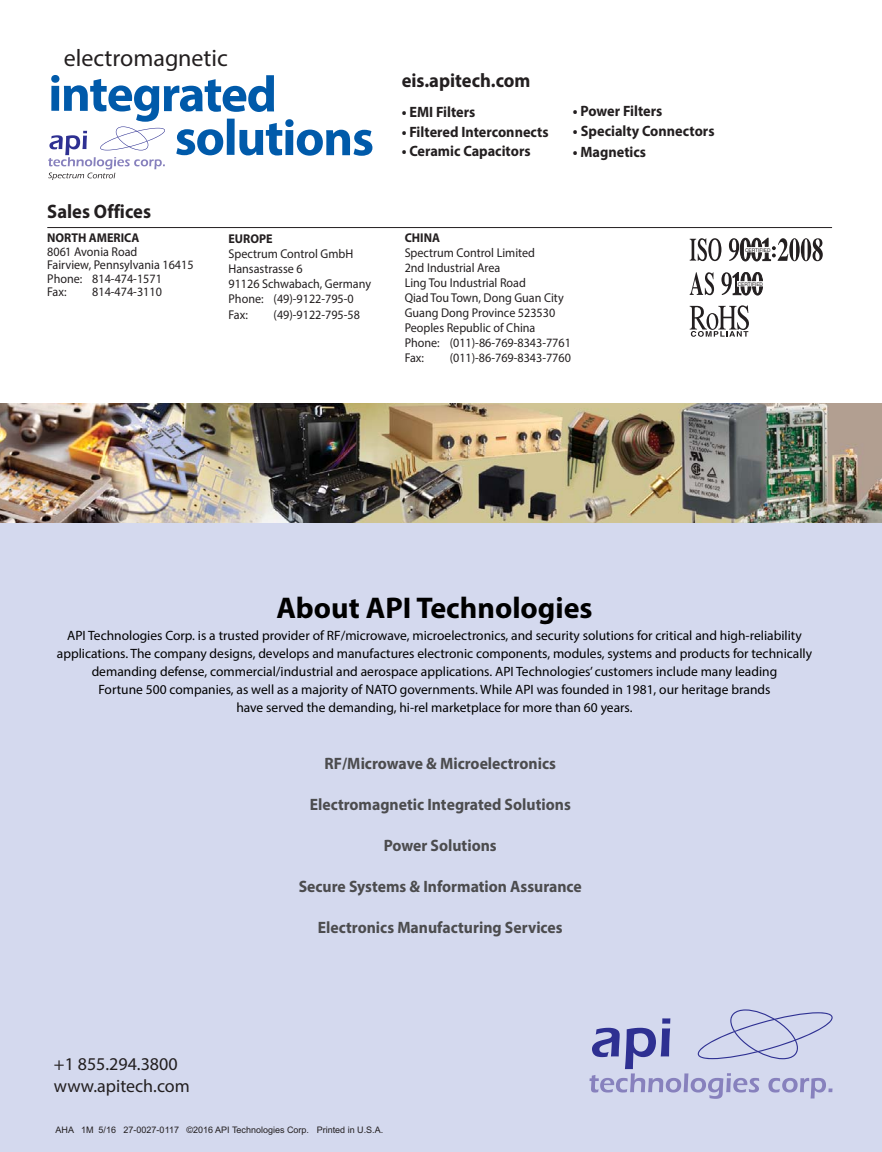
<style>
.page{position:relative;width:882px;height:1152px;background:#fff}
.page>*{position:absolute;margin:0;border:0;box-sizing:border-box;transform-origin:0 0}
.t1{font:700 51px/43.8px "Myriad Pro";letter-spacing:-.03em;color:#005aaa}
.t2{font:700 30px "Myriad Pro";color:#000}
.t3{font:24px "Myriad Pro";color:#231f20}
.t4{font:700 19.5px "Myriad Pro";color:#231f20;scale:.95 1}
.t5{font:18px/21.6px "Myriad Pro";color:#231f20}
.t6{font:700 16.5px "Myriad Pro";color:#4c4c4e;scale:.95 1}
.t7{font:700 15px "Myriad Pro";color:#231f20;scale:.95 1}
.t8{font:13.5px/18px "Myriad Pro";color:#000;text-align:center}
.t9{font:12.75px/15px "Myriad Pro";color:#231f20;scale:.95 1}
.t10{font:700 12.75px "Myriad Pro";color:#231f20;scale:.95 1}
.t11{font:9px "Arial";color:#231f20}
.t12{font:5.1px "Helvetica";color:#231f20;scale:.95 1}
</style>
<div class="page">
<svg style="left:48px;top:126px;width:117px;height:54px"></svg>
<div style="left:0;top:426px;width:881px;height:725px;background:#d4d9ee"></div>
<svg style="left:589px;top:1009px;width:243px;height:89px"></svg>
<svg style="left:689px;top:238px;width:32px;height:23px"></svg>
<svg style="left:728px;top:238px;width:94px;height:23px"></svg>
<svg style="left:721px;top:272px;width:41px;height:23px"></svg>
<svg style="left:689px;top:272px;width:24px;height:23px"></svg>
<svg style="left:689px;top:305px;width:59px;height:32px"></svg>
<hr style="left:47px;top:227px;width:784px;height:1px;background:#231f20">
<img style="left:0;top:403px;width:881px;height:119px">
<h3 class="t3" style="left:64px;top:49px;width:166px">electromagnetic</h3>
<h1 class="t1" style="left:174px;top:77px;width:201px;text-indent:-126px">integrated solutions</h1>
<h3 class="t4" style="left:47px;top:204px;width:111px">Sales Offices</h3>
<p class="t10" style="left:47px;top:233px;width:99px">NORTH AMERICA</p>
<p class="t9" style="left:47px;top:246px;width:155px;line-height:13.5px">8061 Avonia Road<br>Fairview, Pennsylvania 16415<br>Phone: 814-474-1571<br>Fax:</p>
<p class="t9" style="left:92px;top:286px;width:75px">814-474-3110</p>
<p class="t10" style="left:228px;top:234px;width:48px">EUROPE</p>
<p class="t9" style="left:228px;top:248px;width:151px">Spectrum Control GmbH<br>Hansastrasse 6<br>91126 Schwabach, Germany<br>Phone: (49)-9122-795-0<br>Fax:</p>
<p class="t9" style="left:273px;top:308px;width:92px">(49)-9122-795-58</p>
<h3 class="t4" style="left:401px;top:73px;width:137px">eis.apitech.com</h3>
<p class="t7" style="left:401px;top:106px;width:79px">• EMI Filters</p>
<p class="t7" style="left:401px;top:126px;width:156px">• Filtered Interconnects</p>
<p class="t7" style="left:401px;top:145px;width:137px">• Ceramic Capacitors</p>
<p class="t7" style="left:572px;top:105px;width:96px">• Power Filters</p>
<p class="t7" style="left:572px;top:146px;width:79px">• Magnetics</p>
<p class="t7" style="left:572px;top:125px;width:151px">• Specialty Connectors</p>
<p class="t10" style="left:404px;top:233px;width:39px">CHINA</p>
<p class="t9" style="left:404px;top:246px;width:176px">Spectrum Control Limited<br>2nd Industrial Area<br>Ling Tou Industrial Road<br>Qiad Tou Town, Dong Guan City<br>Guang Dong Province 523530<br>Peoples Republic of China<br>Phone: (011)-86-769-8343-7761<br>Fax:</p>
<p class="t9" style="left:449px;top:351px;width:129px">(011)-86-769-8343-7760</p>
<p class="t12" style="left:744px;top:248px;width:28px">CERTIFIED</p>
<p class="t12" style="left:737px;top:282px;width:28px">CERTIFIED</p>
<h2 class="t2" style="left:276px;top:596px;width:318px">About API Technologies</h2>
<p class="t8" style="left:57px;top:627px;width:756px">API Technologies Corp. is a trusted provider of RF/microwave, microelectronics, and security solutions for critical and high-reliability applications. The company designs, develops and manufactures electronic components, modules, systems and products for technically demanding defense, commercial/industrial and aerospace applications. API Technologies’ customers include many leading<br>Fortune 500 companies, as well as a majority of NATO governments. While API was founded in 1981, our heritage brands<br>have served the demanding, hi-rel marketplace for more than 60 years.</p>
<p class="t6" style="left:324px;top:756px;width:245px">RF/Microwave &amp; Microelectronics</p>
<p class="t6" style="left:309px;top:797px;width:276px">Electromagnetic Integrated Solutions</p>
<p class="t6" style="left:383px;top:839px;width:120px">Power Solutions</p>
<p class="t6" style="left:298px;top:880px;width:299px">Secure Systems &amp; Information Assurance</p>
<p class="t6" style="left:318px;top:921px;width:259px">Electronics Manufacturing Services</p>
<h3 class="t5" style="left:54px;top:1054px;width:137px">+1 855.294.3800 www.apitech.com</h3>
<p class="t11" style="left:55px;top:1126px;width:329px">AHA 1M 5/16 27-0027-0117 ©2016 API Technologies Corp. Printed in U.S.A.</p>
</div>
